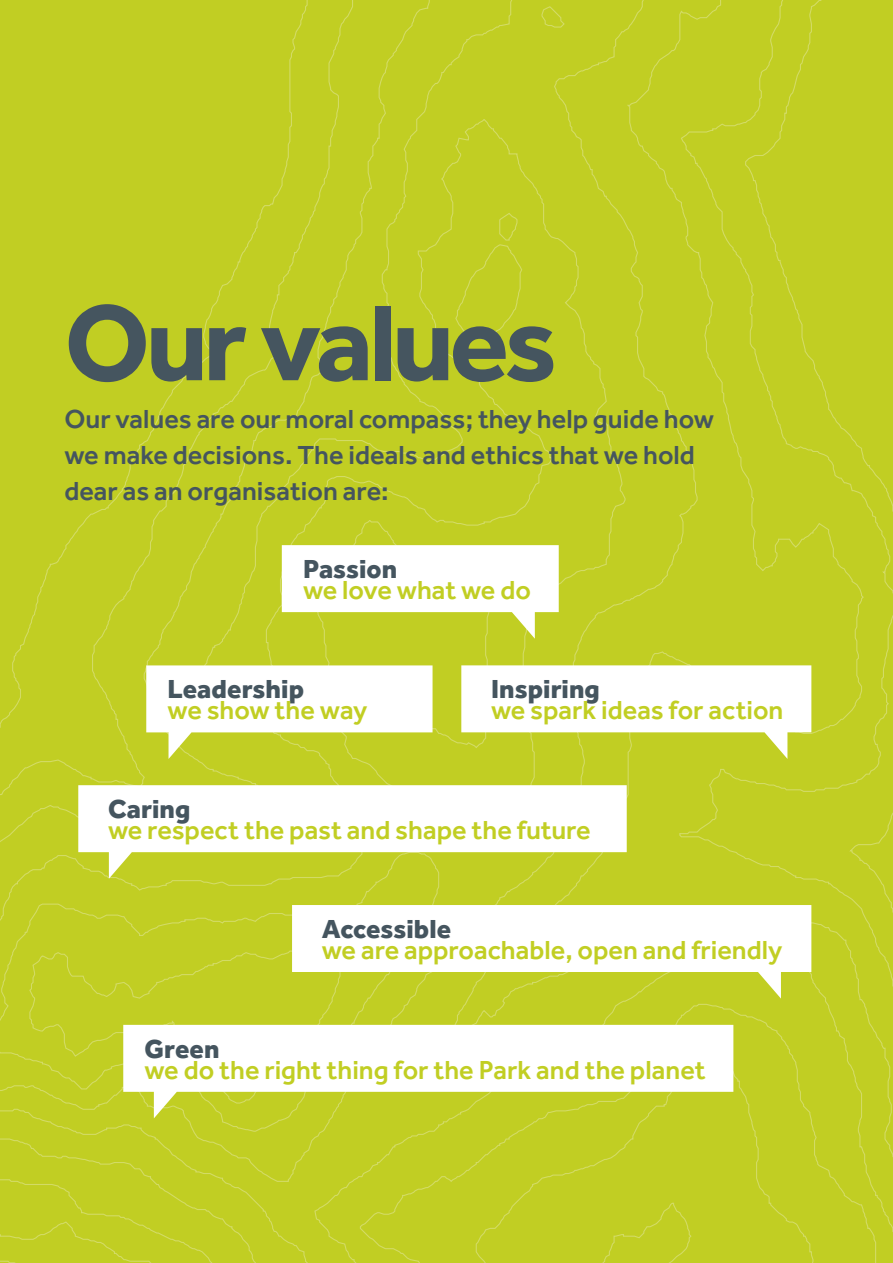
<style>
.page{position:relative;width:893px;height:1263px;background:#fff}
.page>*{position:absolute;margin:0;border:0;box-sizing:border-box;transform-origin:0 0}
.t1{font:700 111px "Effra";letter-spacing:-.04em;color:#45555f}
.t2{font:500 27px "Effra";color:#c1ce23}
.t3{font:500 27px/36px "Effra";color:#45555f}
.t4{font:800 27px "Effra";color:#45555f}
</style>
<div class="page">
<div style="left:1px;top:0;width:892px;height:1263px;background:#c1ce23"></div>
<svg style="left:146px;top:665px;width:287px;height:94px"></svg>
<svg style="left:461px;top:665px;width:350px;height:94px"></svg>
<svg style="left:282px;top:545px;width:277px;height:94px"></svg>
<svg style="left:78px;top:785px;width:549px;height:94px"></svg>
<svg style="left:123px;top:1025px;width:610px;height:93px"></svg>
<svg style="left:292px;top:905px;width:519px;height:93px"></svg>
<h1 class="t1" style="left:64px;top:276px;width:494px">Our values</h1>
<p class="t3" style="left:64px;top:400px;width:651px">Our values are our moral compass; they help guide how we make decisions. The ideals and ethics that we hold dear as an organisation are:</p>
<p class="t4" style="left:303px;top:552px;width:96px">Passion</p>
<p class="t2" style="left:303px;top:574px;width:229px">we love what we do</p>
<p class="t4" style="left:168px;top:673px;width:138px">Leadership</p>
<p class="t2" style="left:168px;top:694px;width:201px">we show the way</p>
<p class="t4" style="left:491px;top:673px;width:110px">Inspiring</p>
<p class="t2" style="left:491px;top:694px;width:294px">we spark ideas for action</p>
<p class="t4" style="left:108px;top:792px;width:84px">Caring</p>
<p class="t2" style="left:108px;top:814px;width:484px">we respect the past and shape the future</p>
<p class="t4" style="left:322px;top:912px;width:131px">Accessible</p>
<p class="t2" style="left:322px;top:934px;width:462px">we are approachable, open and friendly</p>
<p class="t4" style="left:145px;top:1032px;width:77px">Green</p>
<p class="t2" style="left:145px;top:1054px;width:563px">we do the right thing for the Park and the planet</p>
</div>
